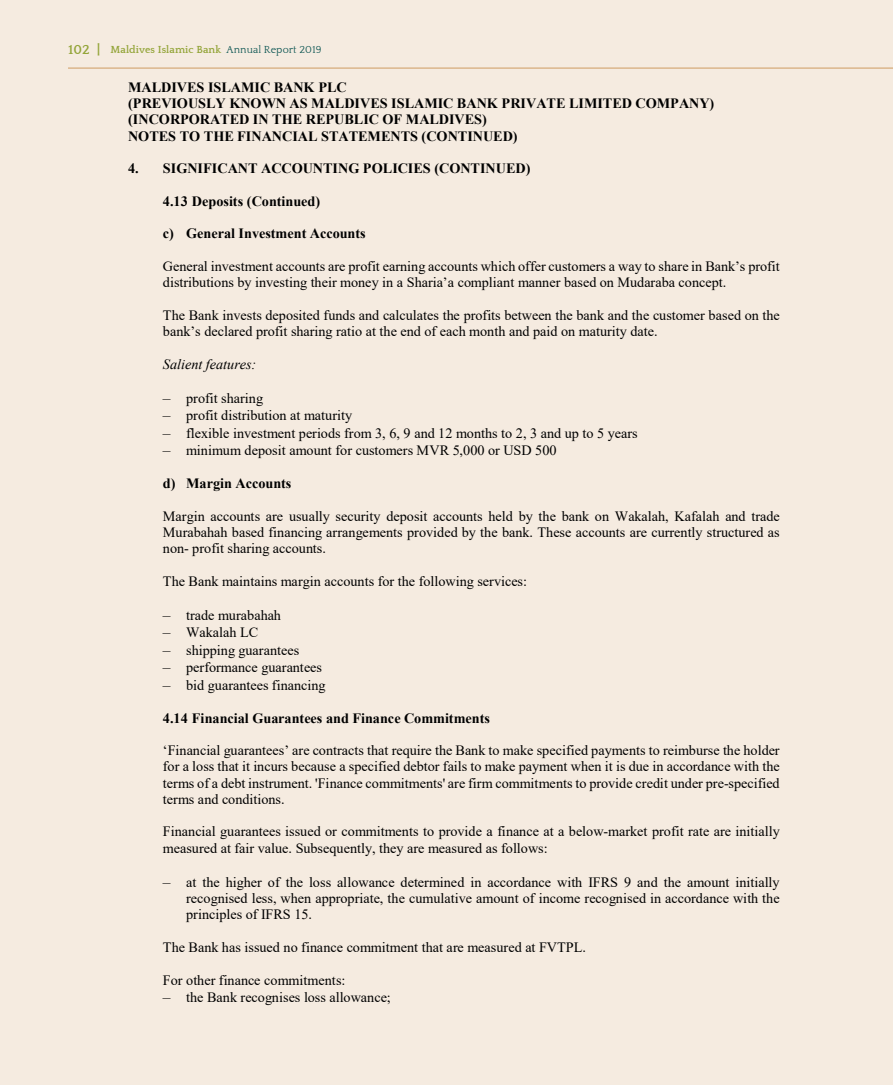
<style>
.page{position:relative;width:893px;height:1085px;background:#fff}
.page>*{position:absolute;margin:0;border:0;box-sizing:border-box;transform-origin:0 0}
.t1{font:14.25px/16.4px "Times New Roman";color:#000}
.t2{font:700 14.25px/16.4px "Times New Roman";letter-spacing:-.005em;color:#000}
.t3{font:italic 14.25px "Times New Roman";color:#000}
.t4{font:700 10.5px "Quattrocento";letter-spacing:.01em;color:#94a53a}
.s1{font-size:13.5px}
.s2{font-weight:400;color:#0c5552}
.s3{font-size:15.45px}
</style>
<div class="page">
<div style="left:0;top:0;width:893px;height:1084px;background:#f5ebe0"></div>
<hr style="left:68px;top:68px;width:825px;height:1px;background:#cf9b61">
<p class="t4" style="left:68px;top:44px;width:255px"><span class="s1">102 |</span> Maldives Islamic Bank <span class="s2">Annual Report 2019</span></p>
<p class="t2" style="left:128px;top:78px;width:588px">MALDIVES ISLAMIC BANK PLC<br>(PREVIOUSLY KNOWN AS MALDIVES ISLAMIC BANK PRIVATE LIMITED COMPANY) (INCORPORATED IN THE REPUBLIC OF MALDIVES)<br>NOTES TO THE FINANCIAL STATEMENTS (CONTINUED)</p>
<p class="t2" style="left:128px;top:160px;width:404px">4. SIGNIFICANT ACCOUNTING POLICIES (CONTINUED)</p>
<p class="t2" style="left:163px;top:192px;width:159px">4.13 Deposits (Continued)</p>
<p class="t2" style="left:163px;top:225px;width:204px">c) General Investment Accounts</p>
<p class="t1" style="left:163px;top:257px;width:618px">General investment accounts are profit earning accounts which offer customers a way to share in Bank’s profit distributions by investing their money in a Sharia’a compliant manner based on Mudaraba concept.</p>
<p class="t1" style="left:163px;top:306px;width:618px">The Bank invests deposited funds and calculates the profits between the bank and the customer based on the bank’s declared profit sharing ratio at the end of each month and paid on maturity date.</p>
<p class="t3" style="left:163px;top:354px;width:95px">Salient features:</p>
<p class="t1" style="left:163px;top:389px;width:102px"><span class="s3">–</span> profit sharing</p>
<p class="t1" style="left:163px;top:407px;width:191px"><span class="s3">–</span> profit distribution at maturity</p>
<p class="t1" style="left:163px;top:424px;width:476px"><span class="s3">–</span> flexible investment periods from 3, 6, 9 and 12 months to 2, 3 and up to 5 years</p>
<p class="t1" style="left:163px;top:441px;width:395px"><span class="s3">–</span> minimum deposit amount for customers MVR 5,000 or USD 500</p>
<p class="t2" style="left:163px;top:474px;width:130px">d) Margin Accounts</p>
<p class="t1" style="left:163px;top:507px;width:618px;text-align:justify">Margin accounts are usually security deposit accounts held by the bank on Wakalah, Kafalah and trade Murabahah based financing arrangements provided by the bank. These accounts are currently structured as non- profit sharing accounts.</p>
<p class="t1" style="left:163px;top:572px;width:366px">The Bank maintains margin accounts for the following services:</p>
<p class="t1" style="left:163px;top:606px;width:120px"><span class="s3">–</span> trade murabahah</p>
<p class="t1" style="left:163px;top:623px;width:97px"><span class="s3">–</span> Wakalah LC</p>
<p class="t1" style="left:163px;top:641px;width:138px"><span class="s3">–</span> shipping guarantees</p>
<p class="t1" style="left:163px;top:658px;width:161px"><span class="s3">–</span> performance guarantees</p>
<p class="t1" style="left:163px;top:676px;width:164px"><span class="s3">–</span> bid guarantees financing</p>
<p class="t2" style="left:163px;top:709px;width:329px">4.14 Financial Guarantees and Finance Commitments</p>
<p class="t1" style="left:163px;top:741px;width:618px;text-align:justify">‘Financial guarantees’ are contracts that require the Bank to make specified payments to reimburse the holder for a loss that it incurs because a specified debtor fails to make payment when it is due in accordance with the terms of a debt instrument. 'Finance commitments' are firm commitments to provide credit under pre-specified terms and conditions.</p>
<p class="t1" style="left:163px;top:822px;width:618px">Financial guarantees issued or commitments to provide a finance at a below-market profit rate are initially measured at fair value. Subsequently, they are measured as follows:</p>
<p class="t1" style="left:186px;top:873px;width:595px;text-align:justify;text-indent:-23px"><span class="s3">–</span> at the higher of the loss allowance determined in accordance with IFRS 9 and the amount initially recognised less, when appropriate, the cumulative amount of income recognised in accordance with the principles of IFRS 15.</p>
<p class="t1" style="left:163px;top:938px;width:425px">The Bank has issued no finance commitment that are measured at FVTPL.</p>
<p class="t1" style="left:163px;top:971px;width:184px">For other finance commitments:</p>
<p class="t1" style="left:163px;top:988px;width:229px"><span class="s3">–</span> the Bank recognises loss allowance;</p>
</div>
